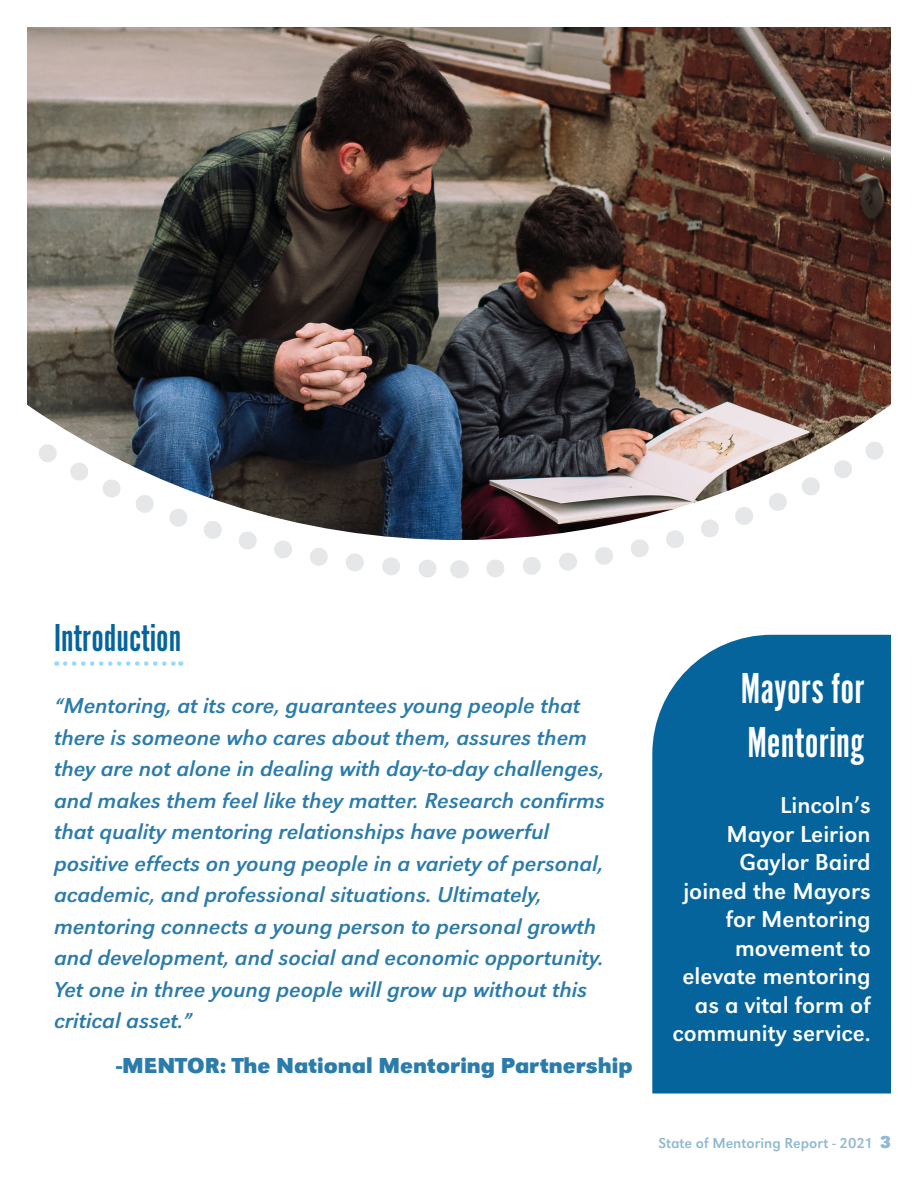
<style>
.page{position:relative;width:918px;height:1188px;background:#fff}
.page>*{position:absolute;margin:0;border:0;box-sizing:border-box;transform-origin:0 0}
.t1{font:45px/54px "Alternate Got No 1 D";color:#fff}
.t2{font:40.5px "Alternate Got No 1 D";color:#05649c}
.t3{font:24px/28.5px "URW Grotesk T";color:#fff;text-align:right}
.t4{font:italic 22.5px/31.5px "URW Grotesk T";color:#2b7bab}
.t5{font:700 22.5px "URW Grotesk T";color:#2b7bab}
.t6{font:15px "URW Grotesk T";color:#8fb9d2}
.s1{font-weight:700;font-size:18px}
</style>
<div class="page">
<svg style="left:239px;top:540px;width:220px;height:38px"></svg>
<svg style="left:486px;top:540px;width:198px;height:38px"></svg>
<svg style="left:459px;top:560px;width:1px;height:18px"></svg>
<svg style="left:65px;top:661px;width:116px;height:5px"></svg>
<img style="left:27px;top:27px;width:864px;height:513px">
<div style="left:652px;top:635px;width:239px;height:458px;background:#05649c"></div>
<p class="t2" style="left:54px;top:618px;width:129px">Introduction</p>
<p class="t4" style="left:54px;top:690px;width:552px">“Mentoring, at its core, guarantees young people that there is someone who cares about them, assures them they are not alone in dealing with day-to-day challenges, and makes them feel like they matter. Research confirms that quality mentoring relationships have powerful positive effects on young people in a variety of personal, academic, and professional situations. Ultimately, mentoring connects a young person to personal growth and development, and social and economic opportunity.<br>Yet one in three young people will grow up without this critical asset.”</p>
<p class="t5" style="left:116px;top:1053px;width:518px">-MENTOR: The National Mentoring Partnership</p>
<p class="t1" style="left:741px;top:661px;width:125px">Mayors for<br>Mentoring</p>
<p class="t3" style="left:780px;top:791px;width:92px">Lincoln’s</p>
<p class="t3" style="left:683px;top:819px;width:190px">Mayor Leirion<br>Gaylor Baird joined the Mayors for Mentoring movement to elevate mentoring as a vital form of</p>
<p class="t3" style="left:673px;top:1019px;width:200px">community service.</p>
<p class="t6" style="left:658px;top:1134px;width:234px">State of Mentoring Report - 2021 <span class="s1">3</span></p>
</div>
